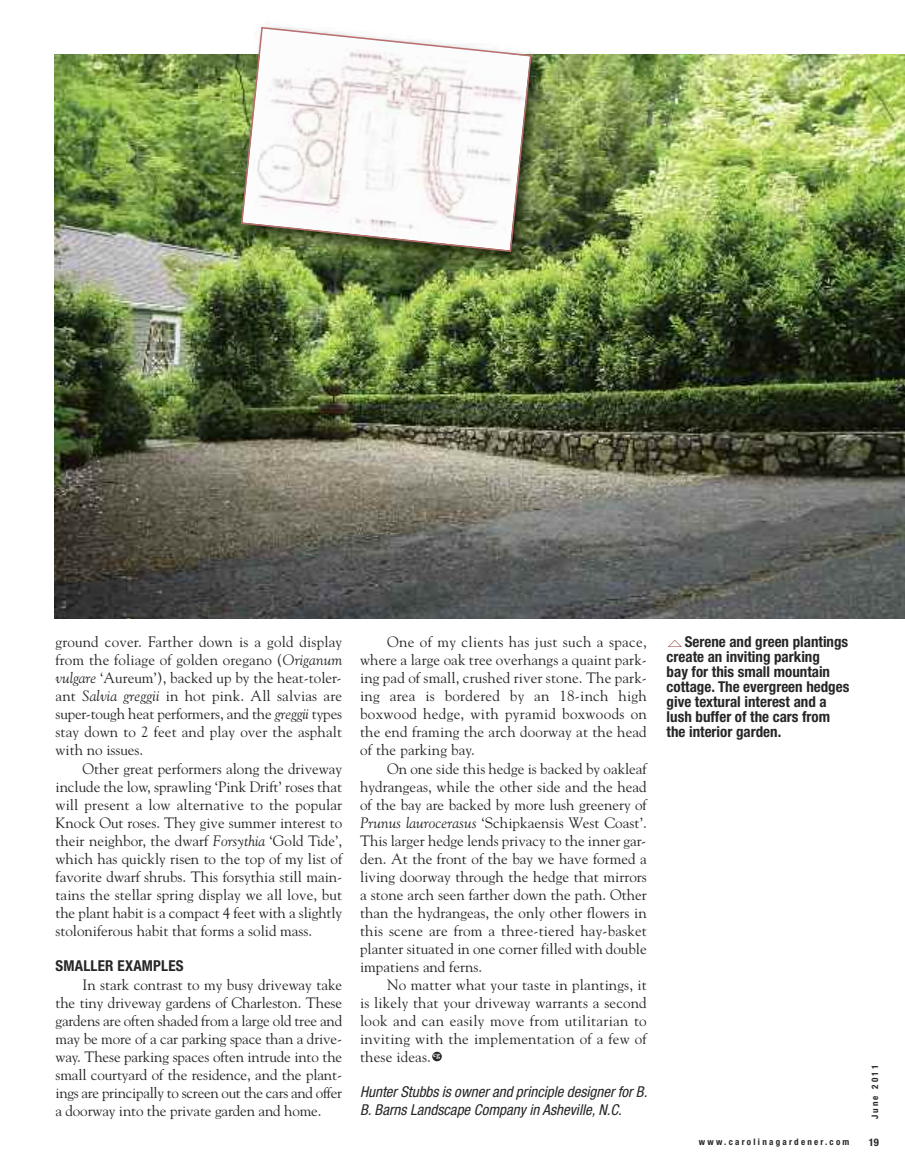
<style>
.page{position:relative;width:905px;height:1175px;background:#fff}
.page>*{position:absolute;margin:0;border:0;box-sizing:border-box;transform-origin:0 0}
.t1{font:15px/18px "Goudy";color:#272627;text-align:justify}
.t2{font:700 condensed 15px/15px "Helvetica Neue LT Std";color:#272627}
.t3{font:italic condensed 15px/18px "Helvetica Neue LT Std";color:#272627}
.t4{font:700 condensed 10.5px "Helvetica Neue LT Std";color:#272627}
.t5{font:700 condensed 9px "Helvetica Neue LT Std";letter-spacing:.25em;color:#272627}
.t6{font:700 7.5px "Adobe Caslon";color:#fff}
.s1{font-style:italic}
</style>
<div class="page">
<img style="left:54px;top:54px;width:850px;height:564px">
<img style="left:232px;top:54px;width:320px;height:218px">
<svg style="left:240px;top:26px;width:292px;height:227px"></svg>
<div style="left:432px;top:1051px;width:10px;height:10px;background:#272627;border-radius:50%"></div>
<svg style="left:667px;top:640px;width:15px;height:7px"></svg>
<p class="t1" style="left:56px;top:633px;width:288px">ground cover. Farther down is a gold display from the foliage of golden oregano (<span class="s1">Origanum vulgare</span> ‘Aureum’), backed up by the heat-toler&shy;ant <span class="s1">Salvia greggii</span> in hot pink. All salvias are super-tough heat performers, and the <span class="s1">greggii</span> types stay down to 2 feet and play over the asphalt with no issues.</p>
<p class="t1" style="left:55px;top:759px;width:288px;text-indent:27px">Other great performers along the driveway include the low, sprawling ‘Pink Drift’ roses that will present a low alternative to the popular Knock Out roses. They give summer interest to their neighbor, the dwarf <span class="s1">Forsythia</span> ‘Gold Tide’, which has quickly risen to the top of my list of favorite dwarf shrubs. This forsythia still main&shy;tains the stellar spring display we all love, but the plant habit is a compact 4 feet with a slightly stoloniferous habit that forms a solid mass.</p>
<p class="t2" style="left:55px;top:959px;width:130px">SMALLER EXAMPLES</p>
<p class="t1" style="left:55px;top:975px;width:288px;text-indent:27px">In stark contrast to my busy driveway take the tiny driveway gardens of Charleston. These gardens are often shaded from a large old tree and may be more of a car parking space than a drive&shy;way. These parking spaces often intrude into the small courtyard of the residence, and the plant&shy;ings are principally to screen out the cars and offer a doorway into the private garden and home.</p>
<p class="t1" style="left:360px;top:633px;width:288px;text-indent:27px">One of my clients has just such a space, where a large oak tree overhangs a quaint park&shy;ing pad of small, crushed river stone. The park&shy;ing area is bordered by an 18-inch high boxwood hedge, with pyramid boxwoods on the end framing the arch doorway at the head of the parking bay.</p>
<p class="t1" style="left:360px;top:759px;width:288px;text-indent:27px">On one side this hedge is backed by oakleaf hydrangeas, while the other side and the head of the bay are backed by more lush greenery of <span class="s1">Prunus laurocerasus</span> ‘Schipkaensis West Coast’.<br>This larger hedge lends privacy to the inner gar&shy;den. At the front of the bay we have formed a living doorway through the hedge that mirrors a stone arch seen farther down the path. Other than the hydrangeas, the only other flowers in this scene are from a three-tiered hay-basket planter situated in one corner filled with double impatiens and ferns.</p>
<p class="t1" style="left:360px;top:975px;width:288px;text-indent:27px">No matter what your taste in plantings, it is likely that your driveway warrants a second look and can easily move from utilitarian to inviting with the implementation of a few of these ideas.</p>
<p class="t3" style="left:360px;top:1084px;width:289px">Hunter Stubbs is owner and principle designer for B.<br>B. Barns Landscape Company in Asheville, N.C.</p>
<p class="t6" style="left:433px;top:1051px;width:9px">cg</p>
<p class="t2" style="left:666px;top:635px;width:184px;text-indent:18px">Serene and green plantings create an inviting parking<br>bay for this small mountain cottage. The evergreen hedges give textural interest and a lush buffer of the cars from the interior garden.</p>
<p class="t5" style="left:698px;top:1138px;width:152px">www.carolinagardener.com</p>
<p class="t5" style="left:871px;top:1119px;width:56px;rotate:-90deg">June 2011</p>
<p class="t4" style="left:868px;top:1138px;width:12px">19</p>
</div>
